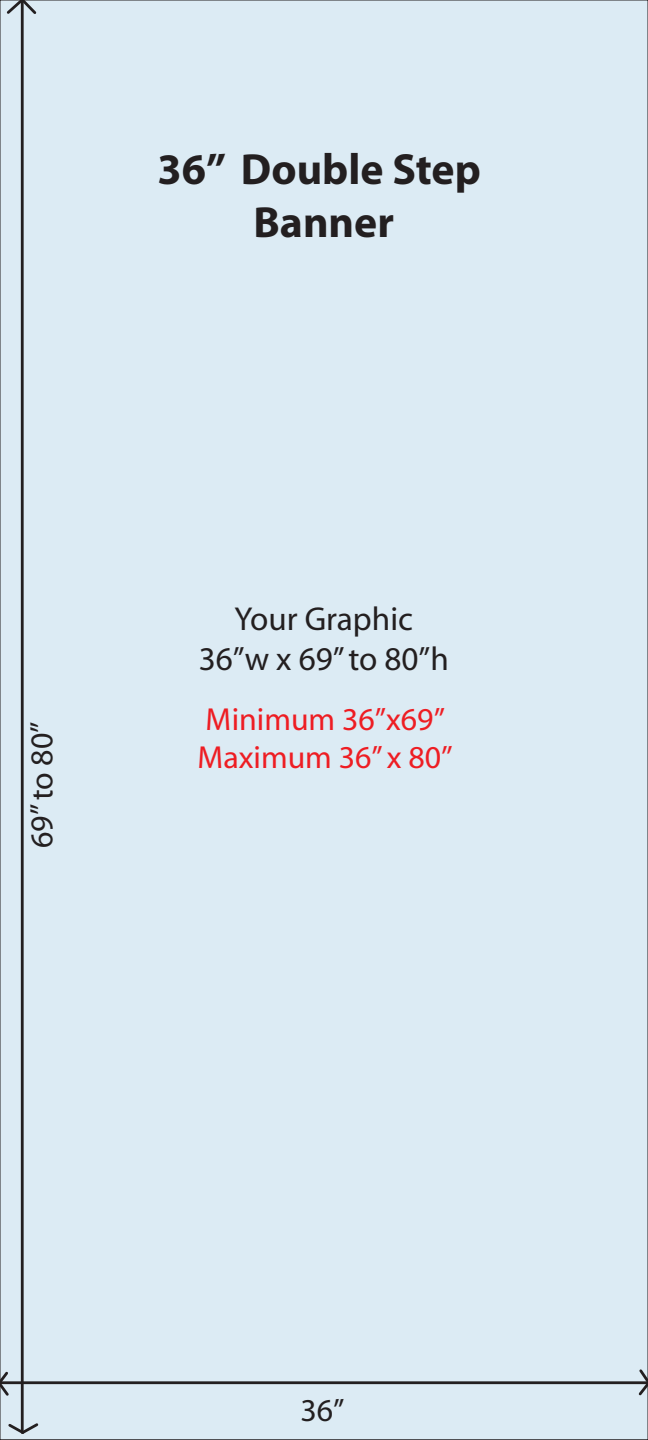
<style>
.page{position:relative;width:648px;height:1440px;background:#fff}
.page>*{position:absolute;margin:0;border:0;box-sizing:border-box;transform-origin:0 0}
.t1{font:700 43.77px/52.5px "Myriad";color:#231f20;text-align:center}
.t2{font:33.25px/39.9px "Myriad";color:#231f20;text-align:center}
.t3{font:31.95px/38.3px "Myriad";color:#ee1d23}
.t4{font:31.95px "Myriad";color:#231f20}
</style>
<div class="page">
<div style="left:0;top:0;width:648px;height:1421px;background:#dcebf4"></div>
<hr style="left:21px;top:0;width:3px;height:1433px;background:#231f20">
<svg style="left:4px;top:0;width:35px;height:17px"></svg>
<hr style="left:0;top:1381px;width:648px;height:3px;background:#231f20">
<svg style="left:636px;top:1367px;width:12px;height:31px"></svg>
<svg style="left:0;top:1369px;width:11px;height:29px"></svg>
<div style="left:0;top:1421px;width:648px;height:19px;background:#dcebf4"></div>
<h1 class="t1" style="left:158px;top:145px;width:325px">36’’ Double Step<br>Banner</h1>
<p class="t4" style="left:26px;top:848px;width:128px;rotate:-90deg">69” to 80”</p>
<p class="t2" style="left:199px;top:600px;width:251px">Your Graphic<br>36”w x 69” to 80”h</p>
<p class="t3" style="left:198px;top:702px;width:257px">Minimum 36”x69”<br>Maximum 36’’ x 80’’</p>
<p class="t4" style="left:300px;top:1395px;width:46px">36”</p>
</div>
